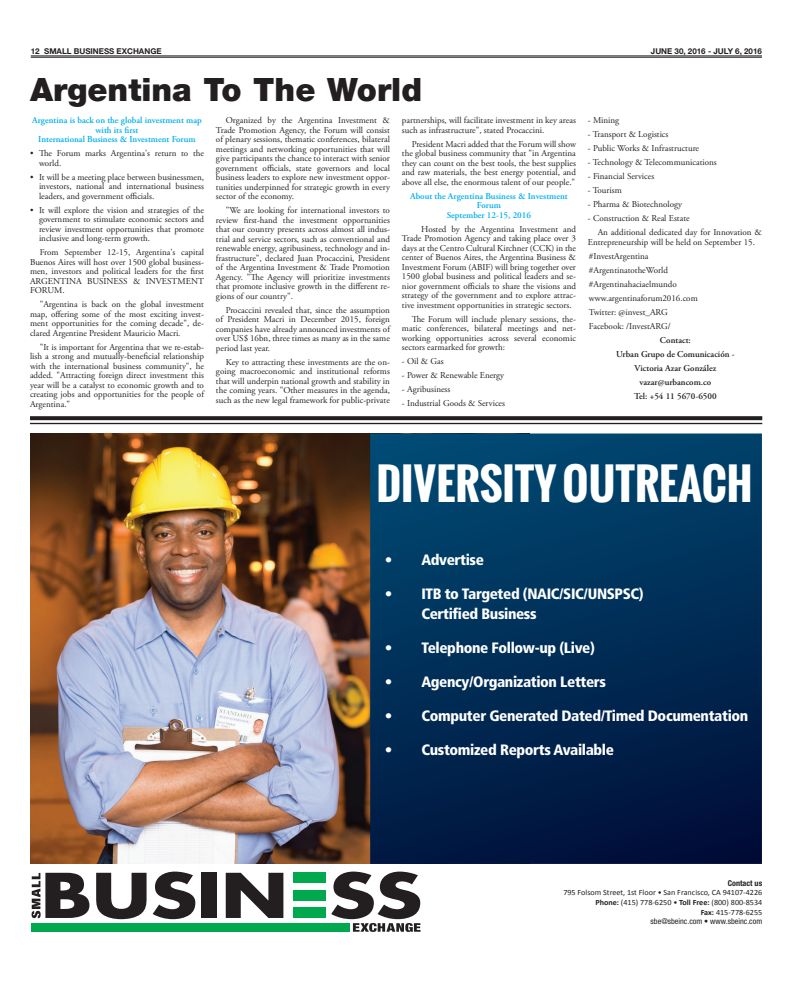
<style>
.page{position:relative;width:792px;height:1008px;background:#fff}
.page>*{position:absolute;margin:0;border:0;box-sizing:border-box;transform-origin:0 0}
.t1{font:700 43px "Oswald";color:#fff}
.t2{font:900 32px "Helvetica Neue LT";color:#231f20}
.t3{font:900 condensed 15px/20px "Frutiger";letter-spacing:-.025em;color:#fff}
.t4{font:9px/9.5px "Adobe Garamond Pro";color:#231f20;text-align:justify}
.t5{font:600 9px/9.5px "Adobe Garamond Pro";color:#00aeef;text-align:center}
.t6{font:600 9px/14px "Adobe Garamond Pro";color:#231f20;text-align:center}
.t7{font:8px/9.6px "Calibri";color:#231f20;text-align:right}
.t8{font:700 8px "Helvetica Neue LT Std";color:#231f20}
.t9{font:condensed 8px "Helvetica Neue LT Std";color:#231f20}
.t10{font:700 condensed 8px "Helvetica Neue LT Std";color:#231f20}
.s1{font-weight:700}
</style>
<div class="page">
<hr style="left:31px;top:56px;width:731px;height:1px;background:#231f20">
<hr style="left:31px;top:57px;width:731px;height:1px;background:#231f20">
<svg style="left:30px;top:416px;width:732px;height:4px;background:#2d292a"></svg>
<hr style="left:30px;top:423px;width:732px;height:1px;background:#231f20">
<div style="left:32px;top:923px;width:318px;height:9px;background:#00a94e"></div>
<svg style="left:96px;top:873px;width:51px;height:46px"></svg>
<svg style="left:153px;top:872px;width:42px;height:47px"></svg>
<div style="left:202px;top:873px;width:15px;height:45px;background:#231f20"></div>
<svg style="left:226px;top:873px;width:57px;height:45px"></svg>
<div style="left:293px;top:873px;width:33px;height:10px;background:#00a94e"></div>
<div style="left:293px;top:890px;width:33px;height:10px;background:#00a94e"></div>
<div style="left:293px;top:908px;width:33px;height:10px;background:#00a94e"></div>
<svg style="left:32px;top:873px;width:57px;height:45px"></svg>
<svg style="left:331px;top:872px;width:90px;height:60px"></svg>
<img style="left:30px;top:434px;width:340px;height:430px">
<svg style="left:370px;top:434px;width:392px;height:430px;background:#002d55"></svg>
<p class="t8" style="left:31px;top:46px;width:132px">12 SMALL BUSINESS EXCHANGE</p>
<p class="t8" style="left:651px;top:46px;width:113px">JUNE 30, 2016 - JULY 6, 2016</p>
<h2 class="t2" style="left:30px;top:70px;width:394px">Argentina To The World</h2>
<p class="t5" style="left:32px;top:116px;width:171px">Argentina is back on the global investment map with its first<br>International Business &amp; Investment Forum</p>
<p class="t4" style="left:39px;top:149px;width:166px;text-indent:-9px">• The Forum marks Argentina's return to the world.</p>
<p class="t4" style="left:39px;top:172px;width:166px;text-indent:-9px">• It will be a meeting place between businessmen, investors, national and international business leaders, and government officials.</p>
<p class="t4" style="left:39px;top:205px;width:167px;text-indent:-9px">• It will explore the vision and strategies of the government to stimulate economic sectors and review investment opportunities that promote inclusive and long-term growth.</p>
<p class="t4" style="left:30px;top:248px;width:175px;text-indent:10px">From September 12-15, Argentina's capital Buenos Aires will host over 1500 global business&shy;men, investors and political leaders for the first ARGENTINA BUSINESS &amp; INVESTMENT FORUM.</p>
<p class="t4" style="left:30px;top:300px;width:175px;text-indent:10px">"Argentina is back on the global investment map, offering some of the most exciting invest&shy;ment opportunities for the coming decade", de&shy;clared Argentine President Mauricio Macri.</p>
<p class="t4" style="left:30px;top:342px;width:176px;text-indent:10px">"It is important for Argentina that we re-estab&shy;lish a strong and mutually-beneficial relationship with the international business community", he added. "Attracting foreign direct investment this year will be a catalyst to economic growth and to creating jobs and opportunities for the people of Argentina."</p>
<p class="t4" style="left:216px;top:116px;width:176px;text-indent:10px">Organized by the Argentina Investment &amp; Trade Promotion Agency, the Forum will consist of plenary sessions, thematic conferences, bilateral meetings and networking opportunities that will give participants the chance to interact with senior government officials, state governors and local business leaders to explore new investment oppor&shy;tunities underpinned for strategic growth in every sector of the economy.</p>
<p class="t4" style="left:216px;top:206px;width:176px;text-indent:10px">"We are looking for international investors to review first-hand the investment opportunities that our country presents across almost all indus&shy;trial and service sectors, such as conventional and renewable energy, agribusiness, technology and in&shy;frastructure", declared Juan Procaccini, President of the Argentina Investment &amp; Trade Promotion Agency. "The Agency will prioritize investments that promote inclusive growth in the different re&shy;gions of our country".</p>
<p class="t4" style="left:216px;top:305px;width:176px;text-indent:10px">Procaccini revealed that, since the assumption of President Macri in December 2015, foreign companies have already announced investments of over US$ 16bn, three times as many as in the same period last year.</p>
<p class="t4" style="left:216px;top:357px;width:176px;text-indent:10px">Key to attracting these investments are the on&shy;going macroeconomic and institutional reforms that will underpin national growth and stability in the coming years. "Other measures in the agenda, such as the new legal framework for public-private</p>
<p class="t4" style="left:402px;top:116px;width:175px">partnerships, will facilitate investment in key areas such as infrastructure", stated Procaccini.</p>
<p class="t4" style="left:402px;top:139px;width:175px;text-indent:10px">President Macri added that the Forum will show the global business community that "in Argentina they can count on the best tools, the best supplies and raw materials, the best energy potential, and above all else, the enormous talent of our people."</p>
<p class="t5" style="left:410px;top:191px;width:159px">About the Argentina Business &amp; Investment<br>Forum<br>September 12-15, 2016</p>
<p class="t4" style="left:402px;top:225px;width:176px;text-indent:19px">Hosted by the Argentina Investment and Trade Promotion Agency and taking place over 3 days at the Centro Cultural Kirchner (CCK) in the center of Buenos Aires, the Argentina Business &amp; Investment Forum (ABIF) will bring together over 1500 global business and political leaders and se&shy;nior government officials to share the visions and strategy of the government and to explore attrac&shy;tive investment opportunities in strategic sectors.</p>
<p class="t4" style="left:402px;top:315px;width:176px;text-indent:10px">The Forum will include plenary sessions, the&shy;matic conferences, bilateral meetings and net&shy;working opportunities across several economic sectors earmarked for growth:</p>
<p class="t4" style="left:402px;top:357px;width:43px">- Oil &amp; Gas</p>
<p class="t4" style="left:402px;top:371px;width:104px">- Power &amp; Renewable Energy</p>
<p class="t4" style="left:402px;top:385px;width:50px">- Agribusiness</p>
<p class="t4" style="left:402px;top:399px;width:105px">- Industrial Goods &amp; Services</p>
<p class="t4" style="left:588px;top:116px;width:33px">- Mining</p>
<p class="t4" style="left:588px;top:130px;width:82px">- Transport &amp; Logistics</p>
<p class="t4" style="left:588px;top:144px;width:113px">- Public Works &amp; Infrastructure</p>
<p class="t4" style="left:588px;top:158px;width:130px">- Technology &amp; Telecommunications</p>
<p class="t4" style="left:588px;top:172px;width:68px">- Financial Services</p>
<p class="t4" style="left:588px;top:186px;width:35px">- Tourism</p>
<p class="t4" style="left:588px;top:200px;width:96px">- Pharma &amp; Biotechnology</p>
<p class="t4" style="left:598px;top:212px;width:166px;line-height:14px;text-indent:-10px">- Construction &amp; Real Estate<br>An additional dedicated day for Innovation &amp;</p>
<p class="t4" style="left:588px;top:235px;width:168px;line-height:14px;text-align:left">Entrepreneurship will be held on September 15. #InvestArgentina<br>#ArgentinatotheWorld #Argentinahaciaelmundo www.argentinaforum2016.com<br>Twitter: @invest_ARG<br>Facebook: /InvestARG/</p>
<p class="t6" style="left:616px;top:333px;width:120px">Contact:<br>Urban Grupo de Comunicación -<br>Victoria Azar González vazar@urbancom.co<br>Tel: +54 11 5670-6500</p>
<h1 class="t1" style="left:376px;top:451px;width:378px">DIVERSITY OUTREACH</h1>
<h3 class="t3" style="left:385px;top:550px;width:101px">• Advertise</h3>
<h3 class="t3" style="left:421px;top:584px;width:224px;text-indent:-37px">• ITB to Targeted (NAIC/SIC/UNSPSC)<br>Certified Business</h3>
<h3 class="t3" style="left:385px;top:638px;width:212px">• Telephone Follow-up (Live)</h3>
<h3 class="t3" style="left:385px;top:672px;width:223px">• Agency/Organization Letters</h3>
<h3 class="t3" style="left:385px;top:706px;width:365px">• Computer Generated Dated/Timed Documentation</h3>
<h3 class="t3" style="left:385px;top:740px;width:231px">• Customized Reports Available</h3>
<p class="t10" style="left:728px;top:878px;width:36px">Contact us</p>
<p class="t7" style="left:563px;top:887px;width:200px">795 Folsom Street, 1st Floor • San Francisco, CA 94107-4226<br><span class="s1">Phone:</span> (415) 778-6250 • <span class="s1">Toll Free:</span> (800) 800-8534<br><span class="s1">Fax:</span> 415-778-6255</p>
<p class="t9" style="left:651px;top:917px;width:113px">sbe@sbeinc.com • www.sbeinc.com</p>
</div>
